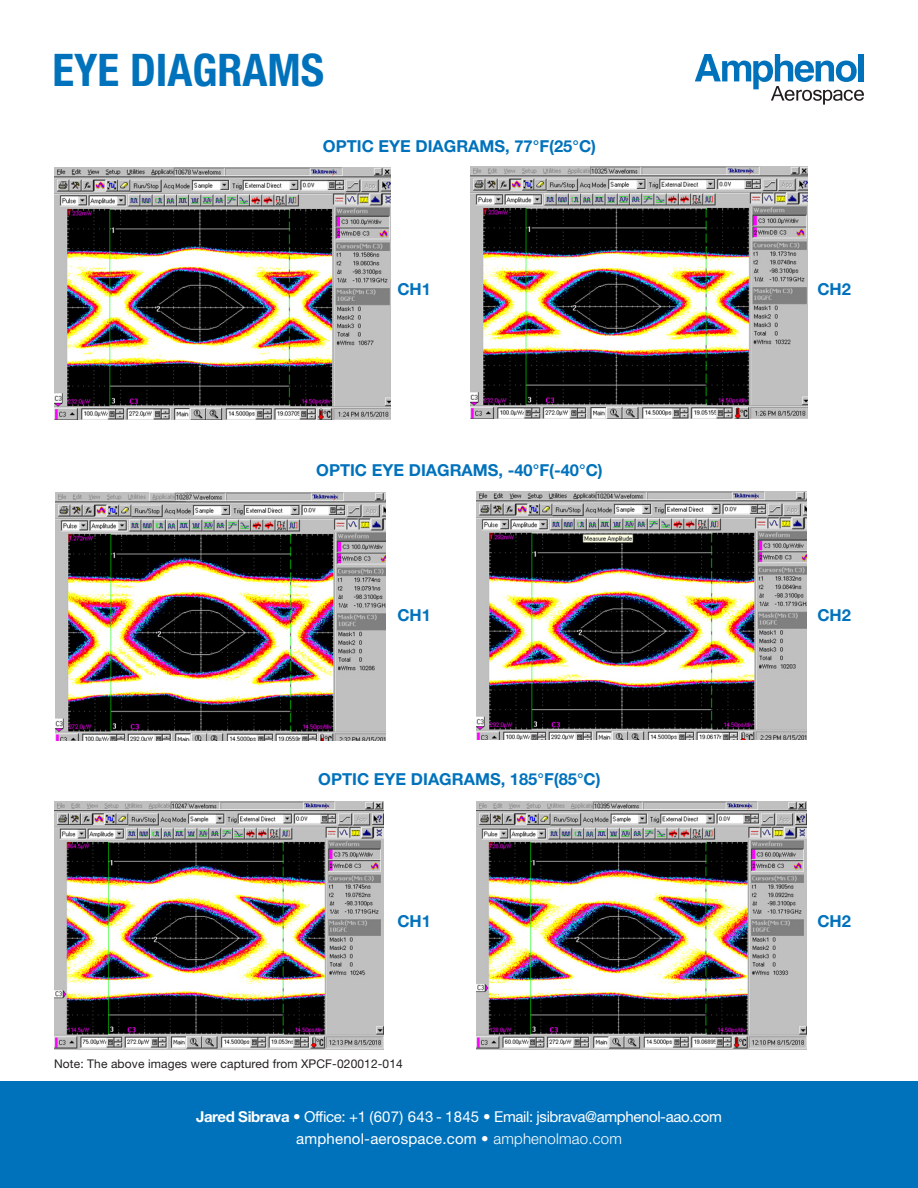
<style>
.page{position:relative;width:918px;height:1188px;background:#fff}
.page>*{position:absolute;margin:0;border:0;box-sizing:border-box;transform-origin:0 0}
.Heading{font:700 condensed 45px "Helvetica Neue LT Std";color:#0072bc}
.Title_Helv-bold-11pt{font:700 16.5px "Helvetica Neue LT Std";color:#0072bc}
.t1{font:15px/22.5px "Helvetica Neue LT Std";letter-spacing:-.025em;color:#fff;text-align:center}
.PDS-text_helv_8pt{font:12px "Helvetica Neue LT Std";letter-spacing:.01em;color:#231f20}
.s1{font-weight:700}
.s2{font-weight:300}
</style>
<div class="page">
<div style="left:0;top:1082px;width:918px;height:106px;background:#0072bc"></div>
<svg style="left:695px;top:54px;width:169px;height:51px"></svg>
<img style="left:54px;top:167px;width:337px;height:253px">
<img style="left:471px;top:166px;width:336px;height:253px">
<img style="left:55px;top:492px;width:330px;height:248px">
<img style="left:476px;top:491px;width:330px;height:248px">
<img style="left:54px;top:801px;width:330px;height:248px">
<img style="left:476px;top:801px;width:330px;height:248px">
<p class="Heading" style="left:53px;top:43px;width:273px">EYE DIAGRAMS</p>
<p class="Title_Helv-bold-11pt" style="left:323px;top:136px;width:275px">OPTIC EYE DIAGRAMS, 77°F(25°C)</p>
<p class="Title_Helv-bold-11pt" style="left:397px;top:279px;width:35px">CH1</p>
<p class="Title_Helv-bold-11pt" style="left:316px;top:460px;width:288px">OPTIC EYE DIAGRAMS, -40°F(-40°C)</p>
<p class="Title_Helv-bold-11pt" style="left:397px;top:605px;width:35px">CH1</p>
<p class="Title_Helv-bold-11pt" style="left:318px;top:769px;width:284px">OPTIC EYE DIAGRAMS, 185°F(85°C)</p>
<p class="Title_Helv-bold-11pt" style="left:397px;top:911px;width:35px">CH1</p>
<p class="PDS-text_helv_8pt" style="left:54px;top:1057px;width:350px">Note: The above images were captured from XPCF-020012-014</p>
<p class="t1" style="left:196px;top:1105px;width:527px"><span class="s1">Jared Sibrava</span> <span class="s2">•</span> Office: +1 (607) 643 - 1845 <span class="s2">•</span> Email: jsibrava@amphenol-aao.com amphenol-aerospace.com <span class="s2">• amphenolmao.com</span></p>
<p class="Title_Helv-bold-11pt" style="left:817px;top:279px;width:35px">CH2</p>
<p class="Title_Helv-bold-11pt" style="left:817px;top:605px;width:35px">CH2</p>
<p class="Title_Helv-bold-11pt" style="left:817px;top:911px;width:35px">CH2</p>
</div>
